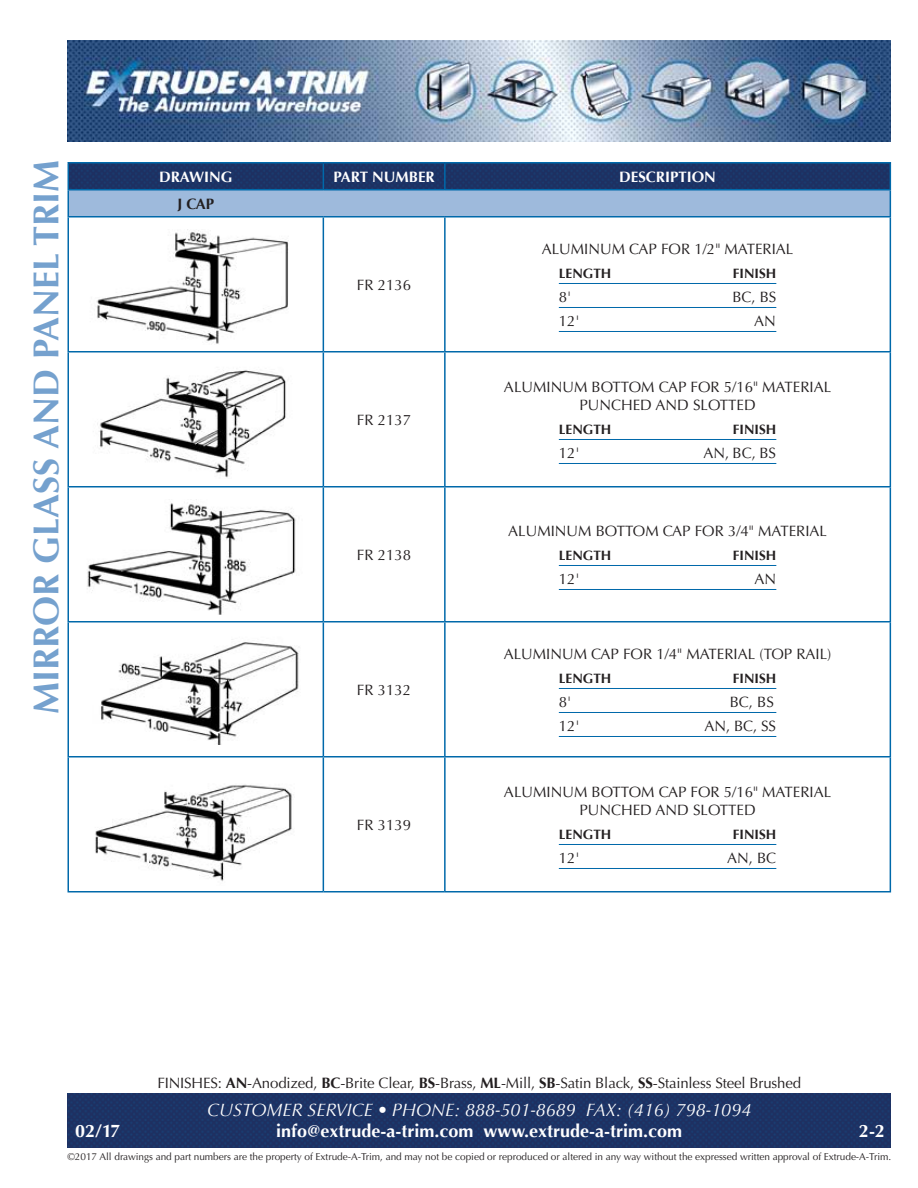
<style>
.page{position:relative;width:918px;height:1188px;background:#fff}
.page>*{position:absolute;margin:0;border:0;box-sizing:border-box;transform-origin:0 0}
.t1{font:700 36px "Optima";color:#75a1ce}
.t2{font:700 18px "Optima";color:#fff}
.t3{font:italic 18px "Optima";color:#fff}
.t4{font:15px/18px "Optima";color:#231f20;text-align:center}
.t5{font:700 15px "Optima";color:#fff}
.t6{font:700 15px "Optima";color:#231f20}
.t7{font:700 13.5px "Optima";color:#231f20}
.t8{font:10.05px "Optima";letter-spacing:-.005em;color:#231f20}
.s1{font-weight:700}
</style>
<div class="page">
<img style="left:68px;top:1094px;width:823px;height:54px">
<img style="left:68px;top:40px;width:823px;height:102px">
<hr style="left:68px;top:162px;width:255px;height:2px;background:#0069aa">
<hr style="left:323px;top:162px;width:122px;height:2px;background:#0069aa">
<hr style="left:445px;top:162px;width:446px;height:2px;background:#0069aa">
<svg style="left:68px;top:164px;width:823px;height:52px;background:#5a76a1"></svg>
<hr style="left:68px;top:216px;width:255px;height:2px;background:#0069aa">
<hr style="left:68px;top:218px;width:1px;height:133px;background:#0069aa">
<hr style="left:323px;top:216px;width:122px;height:2px;background:#0069aa">
<hr style="left:323px;top:218px;width:1px;height:133px;background:#0069aa">
<hr style="left:445px;top:216px;width:446px;height:2px;background:#0069aa">
<hr style="left:444px;top:218px;width:2px;height:133px;background:#0069aa">
<hr style="left:890px;top:218px;width:1px;height:133px;background:#0069aa">
<hr style="left:68px;top:351px;width:255px;height:1px;background:#0069aa">
<hr style="left:68px;top:352px;width:1px;height:134px;background:#0069aa">
<hr style="left:323px;top:351px;width:122px;height:1px;background:#0069aa">
<hr style="left:323px;top:352px;width:1px;height:134px;background:#0069aa">
<hr style="left:445px;top:351px;width:446px;height:1px;background:#0069aa">
<hr style="left:444px;top:352px;width:2px;height:134px;background:#0069aa">
<hr style="left:890px;top:352px;width:1px;height:134px;background:#0069aa">
<hr style="left:68px;top:486px;width:255px;height:2px;background:#0069aa">
<hr style="left:68px;top:488px;width:1px;height:133px;background:#0069aa">
<hr style="left:323px;top:486px;width:122px;height:2px;background:#0069aa">
<hr style="left:323px;top:488px;width:1px;height:133px;background:#0069aa">
<hr style="left:445px;top:486px;width:446px;height:2px;background:#0069aa">
<hr style="left:444px;top:488px;width:2px;height:133px;background:#0069aa">
<hr style="left:890px;top:488px;width:1px;height:133px;background:#0069aa">
<hr style="left:68px;top:621px;width:255px;height:1px;background:#0069aa">
<hr style="left:68px;top:622px;width:1px;height:134px;background:#0069aa">
<hr style="left:323px;top:621px;width:122px;height:1px;background:#0069aa">
<hr style="left:323px;top:622px;width:1px;height:134px;background:#0069aa">
<hr style="left:445px;top:621px;width:446px;height:1px;background:#0069aa">
<hr style="left:444px;top:622px;width:2px;height:134px;background:#0069aa">
<hr style="left:890px;top:622px;width:1px;height:134px;background:#0069aa">
<hr style="left:68px;top:756px;width:255px;height:2px;background:#0069aa">
<hr style="left:68px;top:758px;width:1px;height:133px;background:#0069aa">
<hr style="left:323px;top:756px;width:122px;height:2px;background:#0069aa">
<hr style="left:323px;top:758px;width:1px;height:133px;background:#0069aa">
<hr style="left:445px;top:756px;width:446px;height:2px;background:#0069aa">
<hr style="left:444px;top:758px;width:2px;height:133px;background:#0069aa">
<hr style="left:890px;top:758px;width:1px;height:133px;background:#0069aa">
<hr style="left:68px;top:891px;width:255px;height:1px;background:#0069aa">
<hr style="left:323px;top:891px;width:122px;height:1px;background:#0069aa">
<hr style="left:445px;top:891px;width:446px;height:1px;background:#0069aa">
<hr style="left:559px;top:283px;width:217px;height:1px;background:#0069aa">
<hr style="left:559px;top:307px;width:217px;height:1px;background:#0069aa">
<hr style="left:559px;top:331px;width:217px;height:1px;background:#0069aa">
<hr style="left:559px;top:439px;width:217px;height:1px;background:#0069aa">
<hr style="left:559px;top:463px;width:217px;height:1px;background:#0069aa">
<hr style="left:559px;top:565px;width:217px;height:1px;background:#0069aa">
<hr style="left:559px;top:589px;width:217px;height:1px;background:#0069aa">
<hr style="left:559px;top:688px;width:217px;height:1px;background:#0069aa">
<hr style="left:559px;top:712px;width:217px;height:1px;background:#0069aa">
<hr style="left:559px;top:736px;width:217px;height:1px;background:#0069aa">
<hr style="left:559px;top:844px;width:217px;height:1px;background:#0069aa">
<hr style="left:559px;top:868px;width:217px;height:1px;background:#0069aa">
<img style="left:97px;top:370px;width:189px;height:108px">
<img style="left:101px;top:639px;width:198px;height:105px">
<img style="left:87px;top:503px;width:209px;height:112px">
<img style="left:95px;top:784px;width:197px;height:98px">
<img style="left:96px;top:229px;width:193px;height:115px">
<h1 class="t1" style="left:25px;top:714px;width:556px;rotate:-90deg">MIRROR GLASS AND PANEL TRIM</h1>
<p class="t5" style="left:159px;top:168px;width:75px">DRAWING</p>
<p class="t5" style="left:333px;top:168px;width:103px">PART NUMBER</p>
<p class="t5" style="left:619px;top:168px;width:98px">DESCRIPTION</p>
<p class="t6" style="left:177px;top:195px;width:38px">J CAP</p>
<p class="t4" style="left:357px;top:276px;width:56px">FR 2136</p>
<p class="t4" style="left:357px;top:411px;width:56px">FR 2137</p>
<p class="t4" style="left:357px;top:546px;width:56px">FR 2138</p>
<p class="t4" style="left:357px;top:681px;width:56px">FR 3132</p>
<p class="t4" style="left:357px;top:816px;width:56px">FR 3139</p>
<p class="t4" style="left:542px;top:240px;width:253px">ALUMINUM CAP FOR 1/2" MATERIAL</p>
<p class="t7" style="left:559px;top:265px;width:54px">LENGTH</p>
<p class="t7" style="left:733px;top:265px;width:45px">FINISH</p>
<p class="t4" style="left:559px;top:288px;width:14px">8'</p>
<p class="t4" style="left:732px;top:288px;width:45px">BC, BS</p>
<p class="t4" style="left:559px;top:312px;width:22px">12'</p>
<p class="t4" style="left:754px;top:312px;width:23px">AN</p>
<p class="t4" style="left:504px;top:378px;width:329px">ALUMINUM BOTTOM CAP FOR 5/16" MATERIAL<br>PUNCHED AND SLOTTED</p>
<p class="t7" style="left:559px;top:421px;width:54px">LENGTH</p>
<p class="t7" style="left:733px;top:421px;width:45px">FINISH</p>
<p class="t4" style="left:559px;top:444px;width:22px">12'</p>
<p class="t4" style="left:703px;top:444px;width:74px">AN, BC, BS</p>
<p class="t4" style="left:508px;top:522px;width:320px">ALUMINUM BOTTOM CAP FOR 3/4" MATERIAL</p>
<p class="t7" style="left:559px;top:547px;width:54px">LENGTH</p>
<p class="t7" style="left:733px;top:547px;width:45px">FINISH</p>
<p class="t4" style="left:559px;top:570px;width:22px">12'</p>
<p class="t4" style="left:755px;top:570px;width:23px">AN</p>
<p class="t4" style="left:504px;top:645px;width:329px">ALUMINUM CAP FOR 1/4" MATERIAL (TOP RAIL)</p>
<p class="t7" style="left:559px;top:670px;width:54px">LENGTH</p>
<p class="t7" style="left:733px;top:670px;width:45px">FINISH</p>
<p class="t4" style="left:559px;top:693px;width:14px">8'</p>
<p class="t4" style="left:730px;top:693px;width:46px">BC, BS</p>
<p class="t4" style="left:559px;top:717px;width:22px">12'</p>
<p class="t4" style="left:704px;top:717px;width:73px">AN, BC, SS</p>
<p class="t4" style="left:504px;top:783px;width:329px">ALUMINUM BOTTOM CAP FOR 5/16" MATERIAL<br>PUNCHED AND SLOTTED</p>
<p class="t7" style="left:559px;top:826px;width:54px">LENGTH</p>
<p class="t7" style="left:733px;top:826px;width:45px">FINISH</p>
<p class="t4" style="left:559px;top:849px;width:22px">12'</p>
<p class="t4" style="left:727px;top:849px;width:51px">AN, BC</p>
<p class="t4" style="left:157px;top:1074px;width:645px">FINISHES: <span class="s1">AN</span>-Anodized, <span class="s1">BC</span>-Brite Clear, <span class="s1">BS</span>-Brass, <span class="s1">ML</span>-Mill, <span class="s1">SB</span>-Satin Black, <span class="s1">SS</span>-Stainless Steel Brushed</p>
<p class="t3" style="left:207px;top:1099px;width:546px">CUSTOMER SERVICE • PHONE: 888-501-8689 FAX: (416) 798-1094</p>
<p class="t2" style="left:75px;top:1120px;width:47px">02/17</p>
<p class="t2" style="left:276px;top:1120px;width:407px">info@extrude-a-trim.com www.extrude-a-trim.com</p>
<p class="t2" style="left:859px;top:1120px;width:28px">2-2</p>
<p class="t8" style="left:68px;top:1151px;width:825px">©2017 All drawings and part numbers are the property of Extrude-A-Trim, and may not be copied or reproduced or altered in any way without the expressed written approval of Extrude-A-Trim.</p>
</div>
